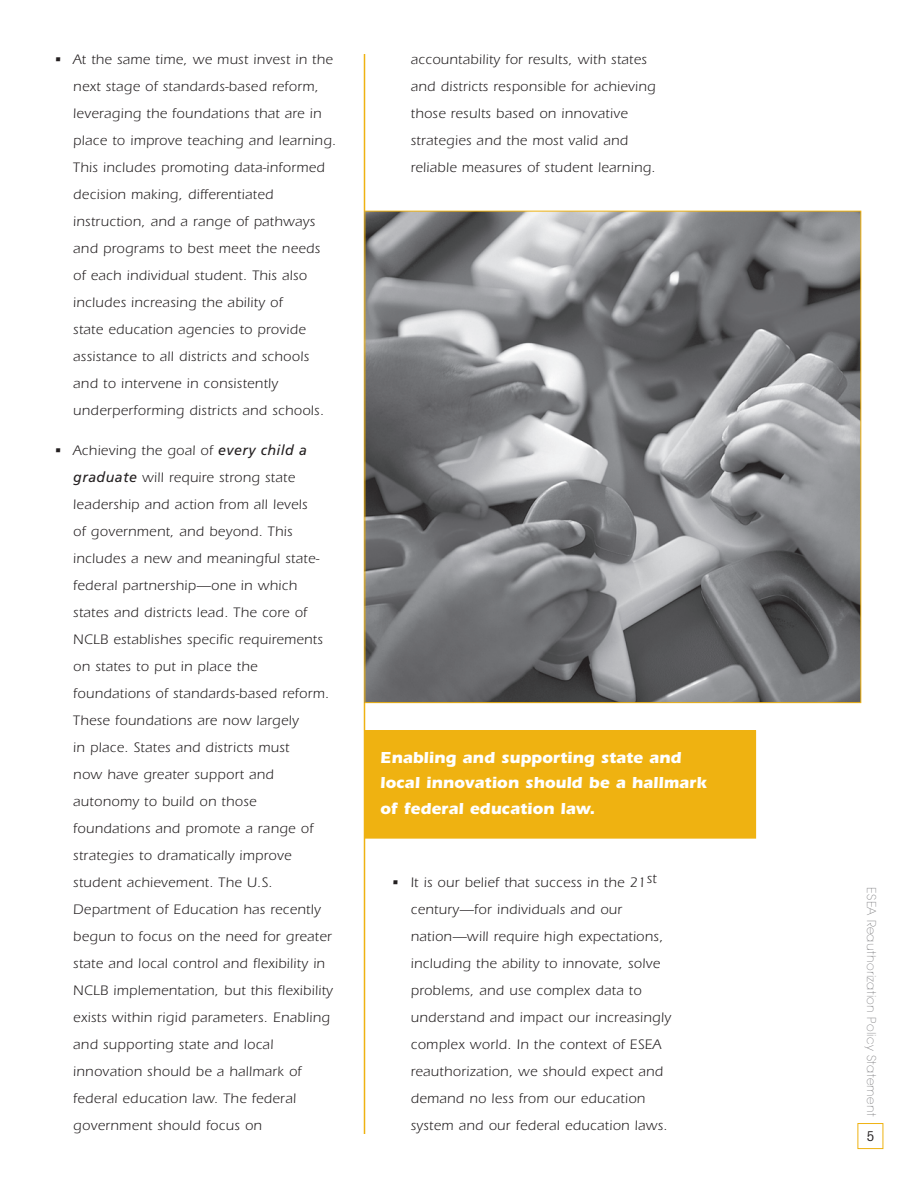
<style>
.page{position:relative;width:918px;height:1188px;background:#fff}
.page>*{position:absolute;margin:0;border:0;box-sizing:border-box;transform-origin:0 0}
.t1{font:700 16.5px/25.5px "Itc Eras";color:#fff}
.t2{font:14.25px/27px "Itc Eras";letter-spacing:.03em;color:#231f20}
.t3{font:condensed 13.5px "Avant Garde";color:#231f20}
.t4{font:200 12px "Avant Garde";letter-spacing:.03em;color:#636366}
.s1{font-family:"Frutiger";font-style:italic}
</style>
<div class="page">
<hr style="left:364px;top:54px;width:1px;height:1080px;background:#efb211">
<div style="left:858px;top:1123px;width:25px;height:26px;border:1px solid #efb211"></div>
<div style="left:365px;top:731px;width:391px;height:107px;background:#efb211"></div>
<div style="left:364px;top:730px;width:392px;height:108px;border:1px solid #efb211"></div>
<img style="left:366px;top:213px;width:493px;height:488px">
<p class="t2" style="left:73px;top:47px;width:264px;text-indent:-19px">• At the same time, we must invest in the next stage of standards-based reform, leveraging the foundations that are in place to improve teaching and learning.<br>This includes promoting data-informed decision making, differentiated instruction, and a range of pathways and programs to best meet the needs<br>of each individual student. This also includes increasing the ability of<br>state education agencies to provide assistance to all districts and schools and to intervene in consistently underperforming districts and schools.</p>
<p class="t2" style="left:73px;top:438px;width:261px;text-indent:-19px">• Achieving the goal of <span class="s1">every child a graduate</span> will require strong state leadership and action from all levels<br>of government, and beyond. This includes a new and meaningful state&shy;federal partnership—one in which states and districts lead. The core of NCLB establishes specific requirements on states to put in place the foundations of standards-based reform.<br>These foundations are now largely<br>in place. States and districts must<br>now have greater support and autonomy to build on those foundations and promote a range of strategies to dramatically improve student achievement. The U.S.<br>Department of Education has recently begun to focus on the need for greater state and local control and flexibility in NCLB implementation, but this flexibility exists within rigid parameters. Enabling and supporting state and local innovation should be a hallmark of federal education law. The federal government should focus on</p>
<p class="t2" style="left:411px;top:47px;width:246px">accountability for results, with states and districts responsible for achieving those results based on innovative strategies and the most valid and reliable measures of student learning.</p>
<p class="t1" style="left:380px;top:746px;width:328px">Enabling and supporting state and local innovation should be a hallmark of federal education law.</p>
<p class="t2" style="left:411px;top:870px;width:262px;text-indent:-19px">• It is our belief that success in the 21st century—for individuals and our nation—will require high expectations, including the ability to innovate, solve problems, and use complex data to understand and impact our increasingly complex world. In the context of ESEA reauthorization, we should expect and demand no less from our education system and our federal education laws.</p>
<p class="t4" style="left:876px;top:887px;width:231px;rotate:90deg">ESEA Reauthorization Policy Statement</p>
<p class="t3" style="left:867px;top:1131px;width:9px">5</p>
</div>
